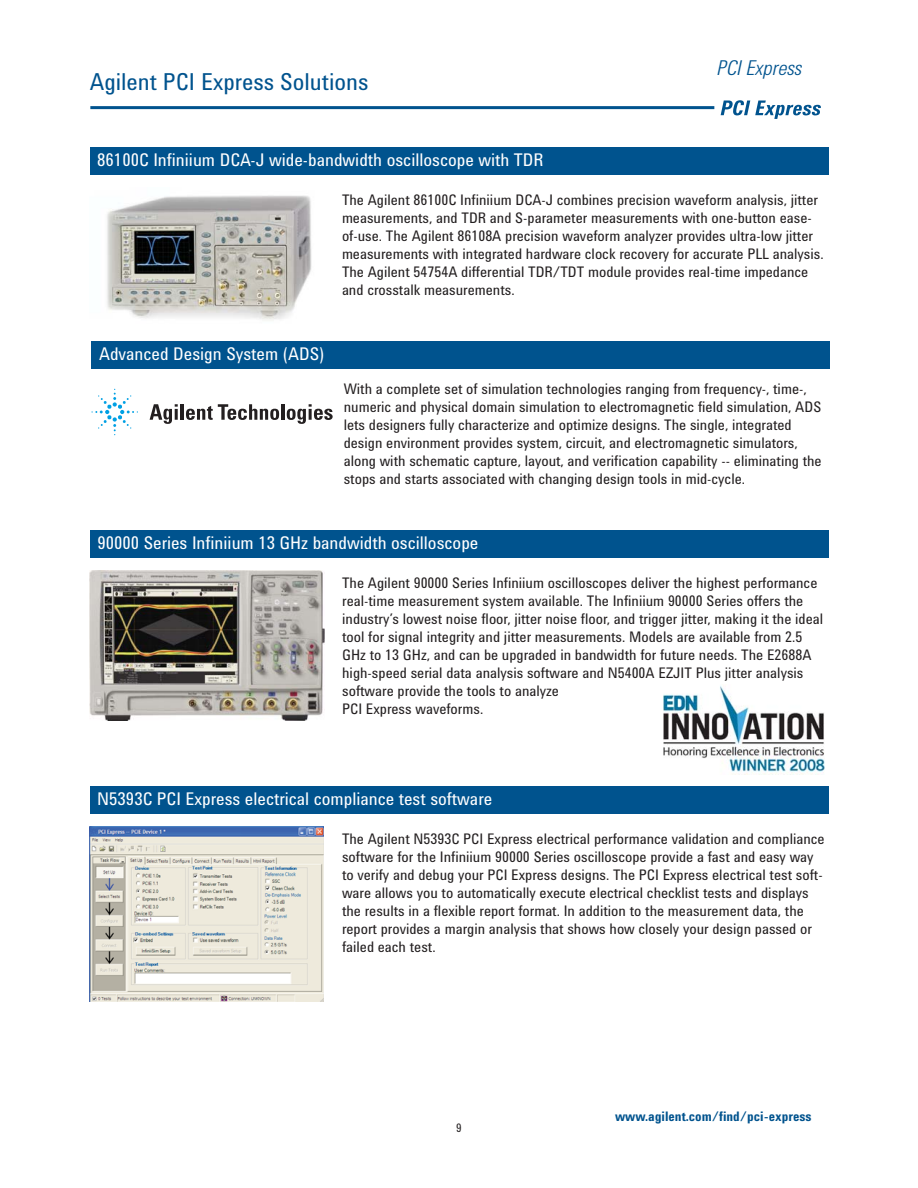
<style>
.page{position:relative;width:918px;height:1188px;background:#fff}
.page>*{position:absolute;margin:0;border:0;box-sizing:border-box;transform-origin:0 0}
.t1{font:24px "Agilent Condensed CFF";color:#00538e}
.t2{font:italic 300 21px "Agilent Condensed CFF";color:#00538e}
.t3{font:18px "Agilent Condensed CFF";color:#fff}
.t4{font:15px/18px "Agilent Condensed CFF";color:#231f20}
.t5{font:700 13.5px "Agilent Condensed CFF";color:#00538e}
.t6{font:12px "Agilent Condensed CFF";color:#231f20}
</style>
<div class="page">
<div style="left:90px;top:148px;width:738px;height:27px;background:#00538e"></div>
<img style="left:107px;top:195px;width:205px;height:125px">
<div style="left:92px;top:342px;width:738px;height:27px;background:#00538e"></div>
<svg style="left:150px;top:404px;width:28px;height:20px"></svg>
<hr style="left:181px;top:404px;width:3px;height:16px;background:#231f20">
<svg style="left:186px;top:404px;width:93px;height:16px"></svg>
<hr style="left:281px;top:404px;width:3px;height:16px;background:#231f20">
<svg style="left:287px;top:404px;width:46px;height:20px"></svg>
<svg style="left:91px;top:389px;width:47px;height:46px"></svg>
<div style="left:90px;top:531px;width:738px;height:27px;background:#00538e"></div>
<img style="left:90px;top:570px;width:234px;height:151px">
<div style="left:90px;top:787px;width:738px;height:27px;background:#00538e"></div>
<img style="left:90px;top:826px;width:234px;height:175px">
<img style="left:663px;top:685px;width:162px;height:89px">
<hr style="left:90px;top:106px;width:624px;height:3px;background:#00538e">
<svg style="left:721px;top:100px;width:100px;height:19px"></svg>
<h1 class="t1" style="left:90px;top:73px;width:280px">Agilent PCI Express Solutions</h1>
<h2 class="t2" style="left:717px;top:60px;width:86px">PCI Express</h2>
<p class="t3" style="left:97px;top:154px;width:448px">86100C Infiniium DCA-J wide-bandwidth oscilloscope with TDR</p>
<p class="t4" style="left:342px;top:193px;width:483px">The Agilent 86100C Infiniium DCA-J combines precision waveform analysis, jitter measurements, and TDR and S-parameter measurements with one-button ease&shy;of-use. The Agilent 86108A precision waveform analyzer provides ultra-low jitter measurements with integrated hardware clock recovery for accurate PLL analysis.<br>The Agilent 54754A differential TDR/TDT module provides real-time impedance and crosstalk measurements.</p>
<p class="t3" style="left:99px;top:347px;width:227px">Advanced Design System (ADS)</p>
<p class="t4" style="left:344px;top:382px;width:479px">With a complete set of simulation technologies ranging from frequency-, time-, numeric and physical domain simulation to electromagnetic field simulation, ADS lets designers fully characterize and optimize designs. The single, integrated design environment provides system, circuit, and electromagnetic simulators, along with schematic capture, layout, and verification capability -- eliminating the stops and starts associated with changing design tools in mid-cycle.</p>
<p class="t3" style="left:97px;top:536px;width:382px">90000 Series Infiniium 13 GHz bandwidth oscilloscope</p>
<p class="t4" style="left:342px;top:575px;width:483px">The Agilent 90000 Series Infiniium oscilloscopes deliver the highest performance real-time measurement system available. The Infiniium 90000 Series offers the industry’s lowest noise floor, jitter noise floor, and trigger jitter, making it the ideal tool for signal integrity and jitter measurements. Models are available from 2.5<br>GHz to 13 GHz, and can be upgraded in bandwidth for future needs. The E2688A high-speed serial data analysis software and N5400A EZJIT Plus jitter analysis software provide the tools to analyze<br>PCI Express waveforms.</p>
<p class="t3" style="left:97px;top:793px;width:396px">N5393C PCI Express electrical compliance test software</p>
<p class="t4" style="left:342px;top:832px;width:484px">The Agilent N5393C PCI Express electrical performance validation and compliance software for the Infiniium 90000 Series oscilloscope provide a fast and easy way to verify and debug your PCI Express designs. The PCI Express electrical test soft&shy;ware allows you to automatically execute electrical checklist tests and displays the results in a flexible report format. In addition to the measurement data, the report provides a margin analysis that shows how closely your design passed or failed each test.</p>
<p class="t6" style="left:456px;top:1123px;width:7px">9</p>
<p class="t5" style="left:615px;top:1112px;width:198px">www.agilent.com/find/pci-express</p>
</div>
